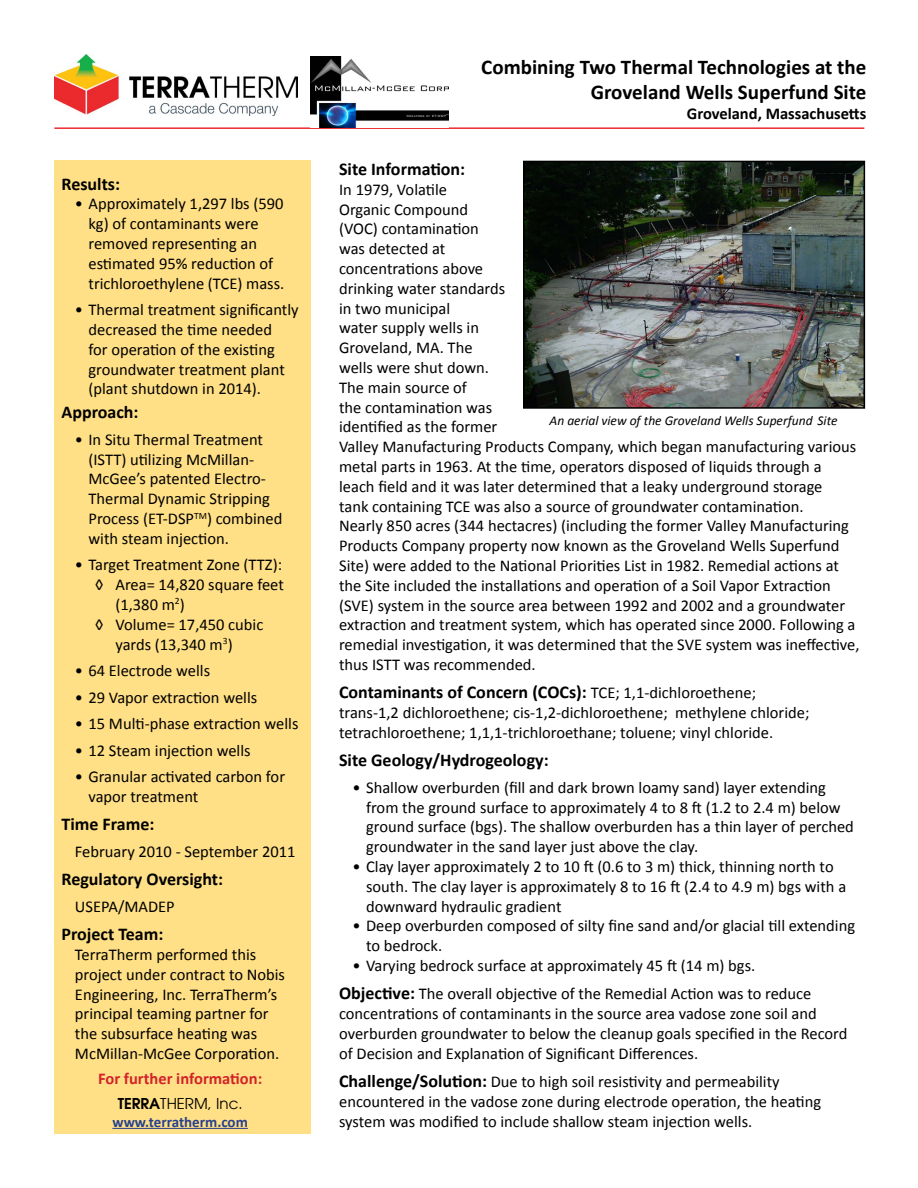
<style>
.page{position:relative;width:918px;height:1188px;background:#fff}
.page>*{position:absolute;margin:0;border:0;box-sizing:border-box;transform-origin:0 0}
.t1{font:700 21px/25.2px "Calibri";color:#000;text-align:right}
.t2{font:700 18px "Calibri";color:#000}
.t3{font:16.5px/19.8px "Calibri";color:#000}
.t4{font:700 16.5px "Calibri";color:#000}
.t5{font:700 16.5px "Calibri";color:#d2232a}
.t6{font:700 15px "Calibri";color:#25408f}
.t7{font:15px "Avant Garde";color:#000}
.t8{font:italic 13.5px "Calibri";color:#000}
.s1{font-family:"ITC Avant Garde Gothic";font-weight:600}
.s2{font-weight:400;font-size:16.5px}
.s3{font-weight:700;font-size:18px}
</style>
<div class="page">
<img style="left:54px;top:54px;width:243px;height:62px">
<hr style="left:54px;top:127px;width:810px;height:2px;background:#eb2a2e">
<div style="left:54px;top:161px;width:256px;height:973px;background:#ffe086"></div>
<img style="left:526px;top:164px;width:336px;height:242px">
<div style="left:523px;top:161px;width:342px;height:248px;border:2px solid #000"></div>
<img style="left:311px;top:57px;width:137px;height:70px">
<hr style="left:112px;top:1128px;width:136px;height:1px;background:#25408f">
<p class="t2" style="left:61px;top:172px;width:60px">Results:</p>
<p class="t3" style="left:88px;top:194px;width:197px;text-indent:-13px">• Approximately 1,297 lbs (590 kg) of contaminants were removed representing an estimated 95% reduction of trichloroethylene (TCE) mass.</p>
<p class="t3" style="left:88px;top:300px;width:212px;text-indent:-13px">• Thermal treatment significantly decreased the time needed<br>for operation of the existing groundwater treatment plant (plant shutdown in 2014).</p>
<p class="t2" style="left:61px;top:401px;width:79px">Approach:</p>
<p class="t3" style="left:88px;top:429px;width:196px;text-indent:-13px">• In Situ Thermal Treatment (ISTT) utilizing McMillan-<br>McGee’s patented Electro-<br>Thermal Dynamic Stripping<br>Process (ET-DSP<sup>TM</sup>) combined with steam injection.</p>
<p class="t3" style="left:75px;top:555px;width:209px">• Target Treatment Zone (TTZ):</p>
<p class="t3" style="left:95px;top:575px;width:190px">◊ Area= 14,820 square feet</p>
<p class="t3" style="left:115px;top:595px;width:71px">(1,380 m<sup>2</sup>)</p>
<p class="t3" style="left:95px;top:614px;width:170px">◊ Volume= 17,450 cubic</p>
<p class="t3" style="left:115px;top:634px;width:119px">yards (13,340 m<sup>3</sup>)</p>
<p class="t3" style="left:75px;top:661px;width:137px">• 64 Electrode wells</p>
<p class="t3" style="left:75px;top:687px;width:184px">• 29 Vapor extraction wells</p>
<p class="t3" style="left:75px;top:714px;width:225px">• 15 Multi-phase extraction wells</p>
<p class="t3" style="left:75px;top:740px;width:177px">• 12 Steam injection wells</p>
<p class="t3" style="left:88px;top:767px;width:198px;text-indent:-13px">• Granular activated carbon for vapor treatment</p>
<p class="t2" style="left:61px;top:813px;width:94px">Time Frame:</p>
<p class="t3" style="left:75px;top:842px;width:222px">February 2010 - September 2011</p>
<p class="t2" style="left:61px;top:868px;width:163px">Regulatory Oversight:</p>
<p class="t3" style="left:75px;top:897px;width:101px">USEPA/MADEP</p>
<p class="t2" style="left:61px;top:923px;width:103px">Project Team:</p>
<p class="t3" style="left:75px;top:945px;width:212px">TerraTherm performed this project under contract to Nobis<br>Engineering, Inc. TerraTherm’s principal teaming partner for the subsurface heating was<br>McMillan-McGee Corporation.</p>
<p class="t5" style="left:98px;top:1068px;width:166px">For further information:</p>
<p class="t7" style="left:118px;top:1094px;width:126px"><span class="s1">TERRA</span>THERM, Inc.</p>
<p class="t6" style="left:112px;top:1112px;width:137px">www.terratherm.com</p>
<p class="t1" style="left:481px;top:54px;width:387px">Combining Two Thermal Technologies at the<br>Groveland Wells Superfund Site</p>
<p class="t4" style="left:687px;top:103px;width:181px">Groveland, Massachusetts</p>
<p class="t2" style="left:339px;top:157px;width:128px">Site Information:</p>
<p class="t3" style="left:339px;top:179px;width:522px">In 1979, Volatile<br>Organic Compound<br>(VOC) contamination<br>was detected at<br>concentrations above<br>drinking water standards<br>in two municipal<br>water supply wells in<br>Groveland, MA. The<br>wells were shut down.<br>The main source of<br>the contamination was<br>identified as the former<br>Valley Manufacturing Products Company, which began manufacturing various metal parts in 1963. At the time, operators disposed of liquids through a leach field and it was later determined that a leaky underground storage<br>tank containing TCE was also a source of groundwater contamination.<br>Nearly 850 acres (344 hectacres) (including the former Valley Manufacturing Products Company property now known as the Groveland Wells Superfund Site) were added to the National Priorities List in 1982. Remedial actions at the Site included the installations and operation of a Soil Vapor Extraction (SVE) system in the source area between 1992 and 2002 and a groundwater extraction and treatment system, which has operated since 2000. Following a remedial investigation, it was determined that the SVE system was ineffective, thus ISTT was recommended.</p>
<p class="t2" style="left:339px;top:681px;width:418px">Contaminants of Concern (COCs): <span class="s2">TCE; 1,1-dichloroethene;</span></p>
<p class="t3" style="left:339px;top:703px;width:472px">trans-1,2 dichloroethene; cis-1,2-dichloroethene; methylene chloride; tetrachloroethene; 1,1,1-trichloroethane; toluene; vinyl chloride.</p>
<p class="t2" style="left:339px;top:749px;width:211px">Site Geology/Hydrogeology:</p>
<p class="t3" style="left:366px;top:777px;width:489px;text-indent:-13px">• Shallow overburden (fill and dark brown loamy sand) layer extending from the ground surface to approximately 4 to 8 ft (1.2 to 2.4 m) below ground surface (bgs). The shallow overburden has a thin layer of perched groundwater in the sand layer just above the clay.</p>
<p class="t3" style="left:366px;top:857px;width:482px;text-indent:-13px">• Clay layer approximately 2 to 10 ft (0.6 to 3 m) thick, thinning north to south. The clay layer is approximately 8 to 16 ft (2.4 to 4.9 m) bgs with a downward hydraulic gradient</p>
<p class="t3" style="left:366px;top:916px;width:491px;text-indent:-13px">• Deep overburden composed of silty fine sand and/or glacial till extending to bedrock.</p>
<p class="t3" style="left:339px;top:951px;width:474px;line-height:28.3px;text-indent:14px">• Varying bedrock surface at approximately 45 ft (14 m) bgs.<br><span class="s3">Objective:</span> The overall objective of the Remedial Action was to reduce</p>
<p class="t3" style="left:339px;top:1004px;width:510px">concentrations of contaminants in the source area vadose zone soil and overburden groundwater to below the cleanup goals specified in the Record of Decision and Explanation of Significant Differences.</p>
<p class="t3" style="left:339px;top:1072px;width:484px"><span class="s3">Challenge/Solution:</span> Due to high soil resistivity and permeability encountered in the vadose zone during electrode operation, the heating system was modified to include shallow steam injection wells.</p>
<p class="t8" style="left:550px;top:411px;width:290px">An aerial view of the Groveland Wells Superfund Site</p>
</div>
